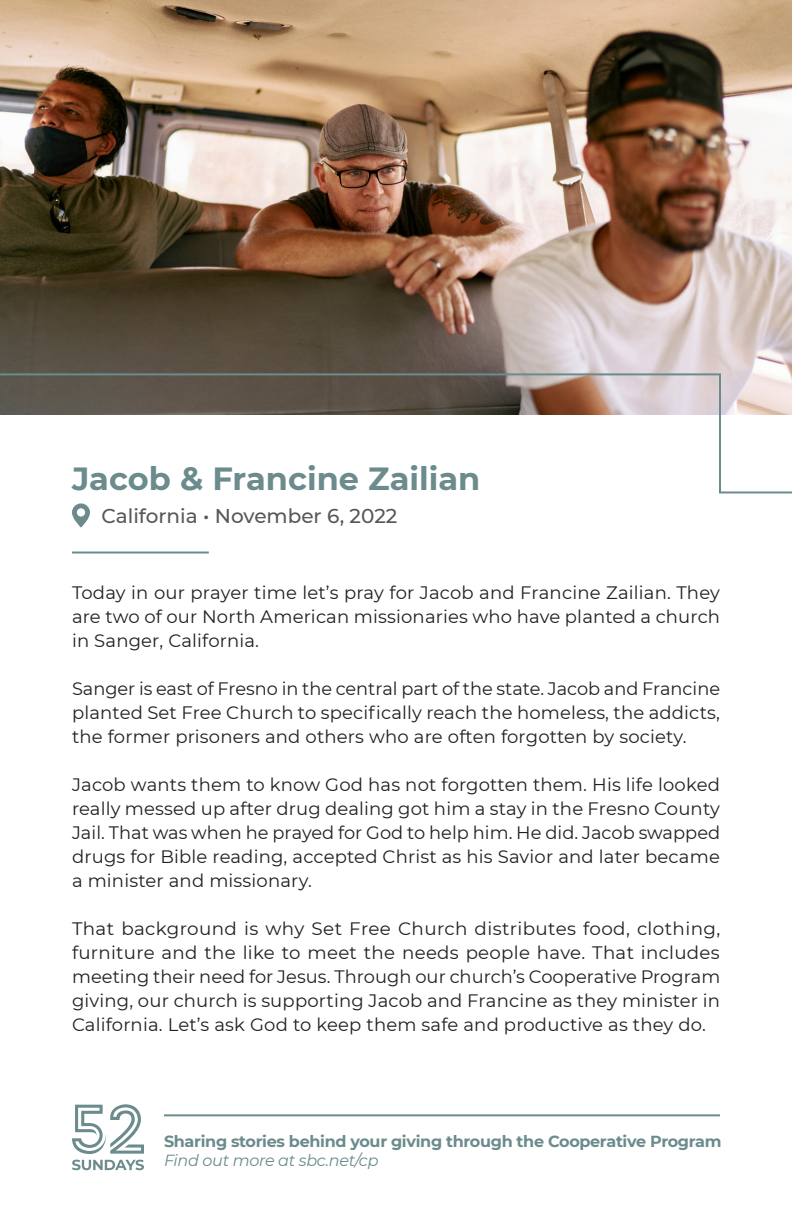
<style>
.page{position:relative;width:792px;height:1224px;background:#fff}
.page>*{position:absolute;margin:0;border:0;box-sizing:border-box;transform-origin:0 0}
.Names{font:700 32px "Montserrat";color:#6b8b8c}
.Location{font:500 20px "Montserrat";color:#57585a}
._2021_Body_Copy{font:18px/24px "Montserrat";letter-spacing:.01em;color:#231f20;text-align:justify}
.Date{font:700 16px "Montserrat";letter-spacing:-.02em;color:#6b8b8c}
.Date-2{font:italic 16px "Montserrat";letter-spacing:-.02em;color:#6b8b8c}
</style>
<div class="page">
<img style="left:0;top:0;width:792px;height:372px">
<svg style="left:72px;top:503px;width:18px;height:24px"></svg>
<svg style="left:0;top:372px;width:792px;height:122px"></svg>
<hr style="left:164px;top:1114px;width:556px;height:2px;background:#6b8b8c">
<hr style="left:72px;top:552px;width:137px;height:2px;background:#6b8b8c">
<svg style="left:72px;top:1104px;width:72px;height:50px"></svg>
<svg style="left:72px;top:1160px;width:72px;height:10px"></svg>
<p class="Names" style="left:72px;top:456px;width:410px">Jacob &amp; Francine Zailian</p>
<p class="Location" style="left:102px;top:502px;width:297px">California • November 6, 2022</p>
<p class="_2021_Body_Copy" style="left:72px;top:580px;width:650px">Today in our prayer time let’s pray for Jacob and Francine Zailian. They are two of our North American missionaries who have planted a church in Sanger, California.</p>
<p class="_2021_Body_Copy" style="left:72px;top:676px;width:650px">Sanger is east of Fresno in the central part of the state. Jacob and Francine planted Set Free Church to specifically reach the homeless, the addicts, the former prisoners and others who are often forgotten by society.</p>
<p class="_2021_Body_Copy" style="left:72px;top:772px;width:650px">Jacob wants them to know God has not forgotten them. His life looked really messed up after drug dealing got him a stay in the Fresno County Jail. That was when he prayed for God to help him. He did. Jacob swapped drugs for Bible reading, accepted Christ as his Savior and later became a minister and missionary.</p>
<p class="_2021_Body_Copy" style="left:72px;top:916px;width:650px">That background is why Set Free Church distributes food, clothing, furniture and the like to meet the needs people have. That includes meeting their need for Jesus. Through our church’s Cooperative Program giving, our church is supporting Jacob and Francine as they minister in California. Let’s ask God to keep them safe and productive as they do.</p>
<p class="Date" style="left:164px;top:1130px;width:559px">Sharing stories behind your giving through the Cooperative Program</p>
<p class="Date-2" style="left:164px;top:1149px;width:216px">Find out more at sbc.net/cp</p>
</div>
